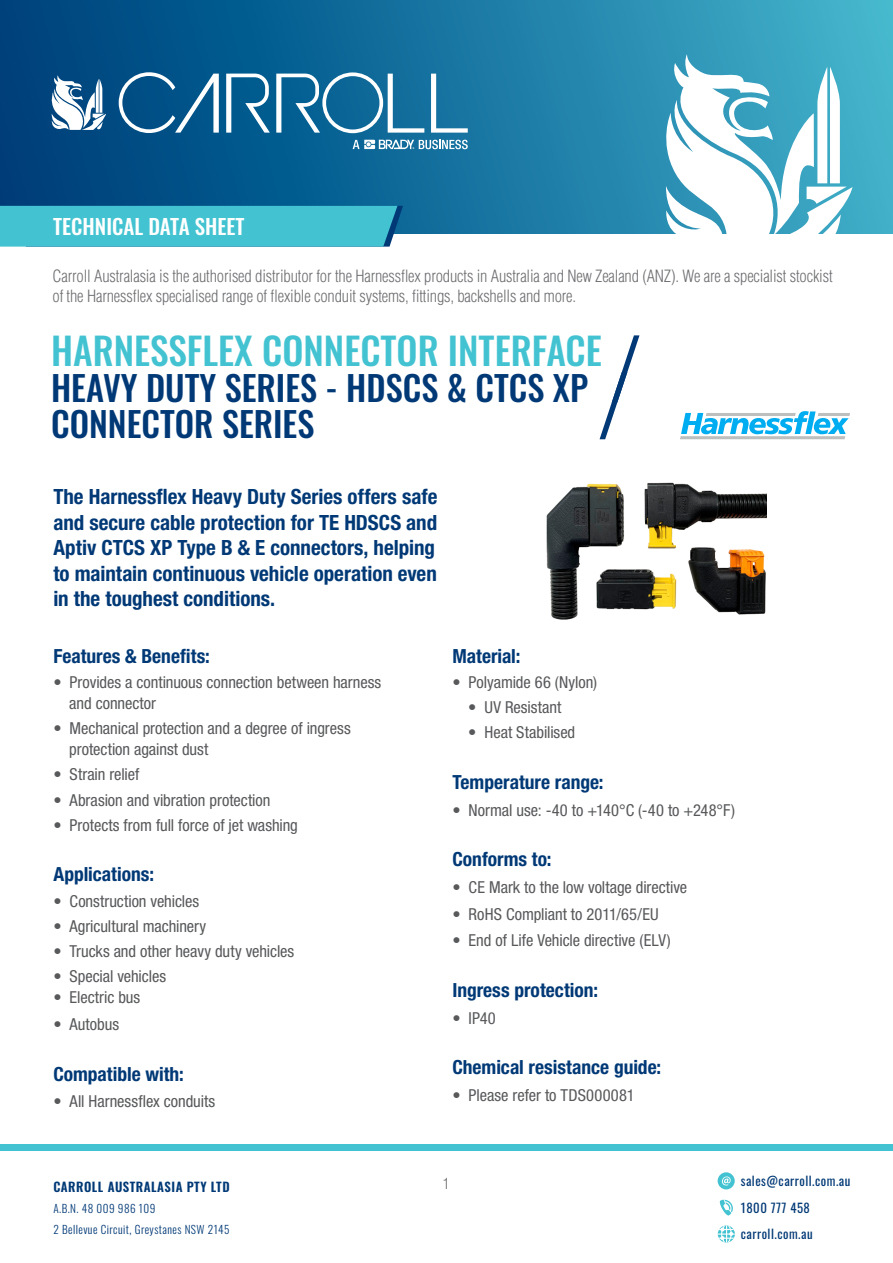
<style>
.page{position:relative;width:893px;height:1263px;background:#fff}
.page>*{position:absolute;margin:0;border:0;box-sizing:border-box;transform-origin:0 0}
.t1{font:500 37.5px "Oswald";color:#43c3d1}
.t2{font:500 34.5px/36px "Oswald";color:#003976}
.t3{font:700 condensed 21px/25.5px "Helvetica Neue LT Std";color:#003976;text-align:justify}
.t4{font:500 21px "Oswald";color:#fff}
.t5{font:700 condensed 19.5px "Helvetica Neue LT Std";color:#003976}
.t6{font:condensed 16.5px/21px "Helvetica Neue LT Std";color:#58595b}
.t7{font:300 condensed 16.5px/19.5px "Helvetica LT Std";letter-spacing:-.01em;color:#6d6e71}
.t8{font:300 condensed 15px "Helvetica LT Std";color:#6d6e71}
.t9{font:12.75px "Oswald";letter-spacing:.04em;color:#003976}
.t10{font:600 12.75px "Oswald";letter-spacing:.04em;color:#003976}
.t11{font:300 11.25px/21px "Oswald";letter-spacing:.04em;color:#003976}
</style>
<div class="page">
<img style="left:546px;top:482px;width:220px;height:138px">
<svg style="left:600px;top:335px;width:39px;height:104px"></svg>
<svg style="left:680px;top:411px;width:170px;height:28px"></svg>
<div style="left:0;top:0;width:893px;height:234px;background:linear-gradient(to right,#003977,#41b3cc)"></div>
<div style="left:0;top:206px;width:403px;height:41px;background:#43c3d1"></div>
<svg style="left:49px;top:75px;width:57px;height:55px"></svg>
<svg style="left:431px;top:74px;width:37px;height:59px"></svg>
<svg style="left:226px;top:74px;width:44px;height:59px"></svg>
<svg style="left:276px;top:72px;width:148px;height:61px"></svg>
<svg style="left:119px;top:72px;width:100px;height:61px;background:#30729d"></svg>
<svg style="left:353px;top:140px;width:115px;height:9px"></svg>
<svg style="left:658px;top:54px;width:194px;height:180px"></svg>
<svg style="left:719px;top:1199px;width:14px;height:17px"></svg>
<svg style="left:718px;top:1172px;width:17px;height:17px"></svg>
<svg style="left:718px;top:1225px;width:17px;height:17px"></svg>
<div style="left:0;top:1144px;width:893px;height:6px;background:#43c3d1"></div>
<p class="t4" style="left:53px;top:215px;width:193px">TECHNICAL DATA SHEET</p>
<p class="t7" style="left:52px;top:267px;width:782px">Carroll Australasia is the authorised distributor for the Harnessflex products in Australia and New Zealand (ANZ). We are a specialist stockist of the Harnessflex specialised range of flexible conduit systems, fittings, backshells and more.</p>
<h1 class="t1" style="left:51px;top:331px;width:552px">HARNESSFLEX CONNECTOR INTERFACE</h1>
<h2 class="t2" style="left:51px;top:372px;width:539px">HEAVY DUTY SERIES - HDSCS &amp; CTCS XP<br>CONNECTOR SERIES</h2>
<p class="t3" style="left:53px;top:483px;width:386px">The Harnessflex Heavy Duty Series offers safe and secure cable protection for TE HDSCS and Aptiv CTCS XP Type B &amp; E connectors, helping to maintain continuous vehicle operation even in the toughest conditions.</p>
<p class="t5" style="left:53px;top:644px;width:158px">Features &amp; Benefits:</p>
<p class="t6" style="left:69px;top:671px;width:314px;text-indent:-16px">• Provides a continuous connection between harness and connector</p>
<p class="t6" style="left:69px;top:718px;width:283px;text-indent:-16px">• Mechanical protection and a degree of ingress protection against dust</p>
<p class="t6" style="left:53px;top:764px;width:88px">• Strain relief</p>
<p class="t6" style="left:53px;top:789px;width:219px">• Abrasion and vibration protection</p>
<p class="t6" style="left:53px;top:814px;width:246px">• Protects from full force of jet washing</p>
<p class="t5" style="left:53px;top:863px;width:102px">Applications:</p>
<p class="t6" style="left:53px;top:890px;width:147px">• Construction vehicles</p>
<p class="t6" style="left:53px;top:915px;width:154px">• Agricultural machinery</p>
<p class="t6" style="left:53px;top:941px;width:242px">• Trucks and other heavy duty vehicles</p>
<p class="t6" style="left:53px;top:966px;width:114px">• Special vehicles</p>
<p class="t6" style="left:53px;top:987px;width:88px">• Electric bus</p>
<p class="t6" style="left:53px;top:1014px;width:67px">• Autobus</p>
<p class="t5" style="left:53px;top:1062px;width:132px">Compatible with:</p>
<p class="t6" style="left:53px;top:1091px;width:163px">• All Harnessflex conduits</p>
<p class="t5" style="left:452px;top:644px;width:70px">Material:</p>
<p class="t6" style="left:452px;top:671px;width:146px">• Polyamide 66 (Nylon)</p>
<p class="t6" style="left:468px;top:697px;width:95px">• UV Resistant</p>
<p class="t6" style="left:468px;top:722px;width:108px">• Heat Stabilised</p>
<p class="t5" style="left:452px;top:770px;width:153px">Temperature range:</p>
<p class="t6" style="left:452px;top:799px;width:284px">• Normal use: -40 to +140°C (-40 to +248°F)</p>
<p class="t5" style="left:452px;top:847px;width:101px">Conforms to:</p>
<p class="t6" style="left:452px;top:876px;width:236px">• CE Mark to the low voltage directive</p>
<p class="t6" style="left:452px;top:903px;width:208px">• RoHS Compliant to 2011/65/EU</p>
<p class="t6" style="left:452px;top:930px;width:220px">• End of Life Vehicle directive (ELV)</p>
<p class="t5" style="left:452px;top:978px;width:147px">Ingress protection:</p>
<p class="t6" style="left:452px;top:1007px;width:45px">• IP40</p>
<p class="t5" style="left:452px;top:1055px;width:210px">Chemical resistance guide:</p>
<p class="t6" style="left:452px;top:1084px;width:184px">• Please refer to TDS000081</p>
<p class="t9" style="left:741px;top:1170px;width:111px">sales@carroll.com.au</p>
<p class="t8" style="left:443px;top:1174px;width:8px">1</p>
<p class="t10" style="left:53px;top:1180px;width:178px">CARROLL AUSTRALASIA PTY LTD</p>
<p class="t11" style="left:53px;top:1196px;width:178px">A.B.N. 48 009 986 109<br>2 Bellevue Circuit, Greystanes NSW 2145</p>
<p class="t9" style="left:741px;top:1196px;width:71px">1800 777 458</p>
<p class="t9" style="left:741px;top:1223px;width:73px">carroll.com.au</p>
</div>
